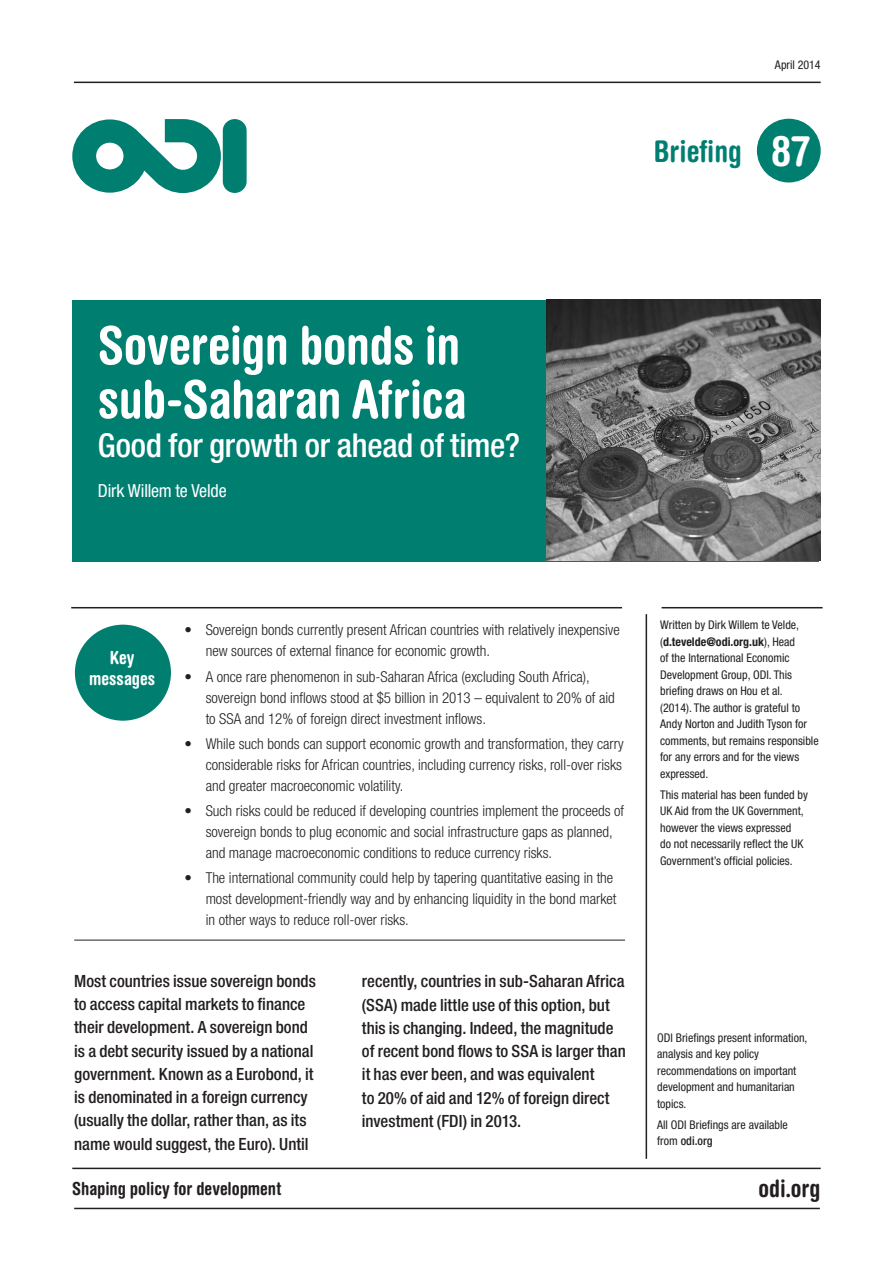
<style>
.page{position:relative;width:893px;height:1263px;background:#fff}
.page>*{position:absolute;margin:0;border:0;box-sizing:border-box;transform-origin:0 0}
.t1{font:700 condensed 52.5px/54px "Helvetica Rounded LT Std";letter-spacing:-.01em;color:#fff}
.Issue_number{font:700 condensed 42px "Helvetica Rounded LT Std";color:#fff}
.Subtitle{font:500 condensed 33px "Helvetica Neue LT Std";letter-spacing:-.005em;color:#fff}
.Series_name{font:700 condensed 30px "Helvetica Rounded LT Std";color:#007f71}
.Cover_url{font:700 condensed 24px "Helvetica Rounded LT Std";letter-spacing:-.005em;color:#231f20}
.Cover_strapline{font:700 condensed 18px "Helvetica Rounded LT Std";letter-spacing:-.005em;color:#231f20}
.Authors{font:condensed 18px "Helvetica Neue LT Std";letter-spacing:-.01em;color:#fff}
.t2{font:700 condensed 18px/21px "Helvetica Rounded LT Std";letter-spacing:.005em;color:#fff;text-align:center}
.Standfirst{font:500 condensed 16.8px/23.2px "Helvetica Neue LT Std";color:#231f20}
.t3{font:300 condensed 15px/21px "Helvetica Neue LT Std";color:#231f20}
.Front_back_page_side{font:condensed 12px/16.5px "Helvetica Neue LT Std";color:#231f20}
.Date{font:condensed 12px "Helvetica Neue LT Std";color:#231f20}
.s1{font-weight:700}
.s2{font-weight:500}
</style>
<div class="page">
<div style="left:72px;top:300px;width:747px;height:261px;background:#007f71"></div>
<img style="left:546px;top:299px;width:275px;height:262px">
<hr style="left:74px;top:82px;width:747px;height:1px;background:#231f20">
<hr style="left:74px;top:940px;width:551px;height:1px;background:#231f20">
<div style="left:75px;top:625px;width:96px;height:96px;background:#007f71;border-radius:50%"></div>
<hr style="left:71px;top:607px;width:551px;height:1px;background:#231f20">
<div style="left:758px;top:119px;width:62px;height:63px;background:#007f71;border-radius:50%"></div>
<div style="left:757px;top:119px;width:64px;height:63px;border:2px solid #007f71;border-radius:50%"></div>
<hr style="left:74px;top:1208px;width:746px;height:1px;background:#231f20">
<hr style="left:646px;top:614px;width:1px;height:545px;background:#231f20">
<hr style="left:662px;top:607px;width:161px;height:1px;background:#231f20">
<hr style="left:72px;top:1167px;width:749px;height:2px;background:#231f20">
<svg style="left:72px;top:119px;width:149px;height:74px"></svg>
<div style="left:223px;top:119px;width:24px;height:74px;background:#007f71;border-radius:12px"></div>
<p class="Date" style="left:775px;top:58px;width:47px">April 2014</p>
<p class="Series_name" style="left:654px;top:133px;width:90px">Briefing</p>
<p class="Issue_number" style="left:771px;top:125px;width:40px">87</p>
<p class="t1" style="left:98px;top:317px;width:370px">Sovereign bonds in sub-Saharan Africa</p>
<p class="Subtitle" style="left:98px;top:426px;width:424px">Good for growth or ahead of time?</p>
<p class="Authors" style="left:98px;top:480px;width:130px">Dirk Willem te Velde</p>
<p class="t2" style="left:89px;top:647px;width:68px">Key messages</p>
<p class="t3" style="left:206px;top:619px;width:416px;text-indent:-21px">• Sovereign bonds currently present African countries with relatively inexpensive new sources of external finance for economic growth.</p>
<p class="t3" style="left:206px;top:666px;width:411px;text-indent:-21px">• A once rare phenomenon in sub-Saharan Africa (excluding South Africa), sovereign bond inflows stood at $5 billion in 2013 – equivalent to 20% of aid to SSA and 12% of foreign direct investment inflows.</p>
<p class="t3" style="left:206px;top:733px;width:420px;text-align:justify;text-indent:-21px">• While such bonds can support economic growth and transformation, they carry considerable risks for African countries, including currency risks, roll-over risks and greater macroeconomic volatility.</p>
<p class="t3" style="left:206px;top:800px;width:420px;text-indent:-21px">• Such risks could be reduced if developing countries implement the proceeds of sovereign bonds to plug economic and social infrastructure gaps as planned, and manage macroeconomic conditions to reduce currency risks.</p>
<p class="t3" style="left:206px;top:867px;width:412px;text-indent:-21px">• The international community could help by tapering quantitative easing in the most development-friendly way and by enhancing liquidity in the bond market in other ways to reduce roll-over risks.</p>
<p class="Standfirst" style="left:74px;top:969px;width:243px">Most countries issue sovereign bonds to access capital markets to finance their development. A sovereign bond is a debt security issued by a national government. Known as a Eurobond, it is denominated in a foreign currency (usually the dollar, rather than, as its name would suggest, the Euro). Until</p>
<p class="Standfirst" style="left:362px;top:969px;width:265px">recently, countries in sub-Saharan Africa (SSA) made little use of this option, but this is changing. Indeed, the magnitude of recent bond flows to SSA is larger than it has ever been, and was equivalent<br>to 20% of aid and 12% of foreign direct investment (FDI) in 2013.</p>
<p class="Cover_strapline" style="left:72px;top:1177px;width:210px">Shaping policy for development</p>
<p class="Front_back_page_side" style="left:660px;top:617px;width:160px">Written by Dirk Willem te Velde, (<span class="s1">d.tevelde@odi.org.uk</span>), Head<br>of the International Economic<br>Development Group, ODI. This briefing draws on Hou et al.<br>(2014). The author is grateful to<br>Andy Norton and Judith Tyson for comments, but remains responsible for any errors and for the views expressed.</p>
<p class="Front_back_page_side" style="left:660px;top:786px;width:149px">This material has been funded by<br>UK Aid from the UK Government, however the views expressed<br>do not necessarily reflect the UK<br>Government’s official policies.</p>
<p class="Front_back_page_side" style="left:657px;top:1029px;width:152px">ODI Briefings present information, analysis and key policy recommendations on important development and humanitarian topics.</p>
<p class="Front_back_page_side" style="left:657px;top:1116px;width:132px">All ODI Briefings are available from <span class="s2">odi.org</span></p>
<p class="Cover_url" style="left:759px;top:1174px;width:64px">odi.org</p>
</div>
